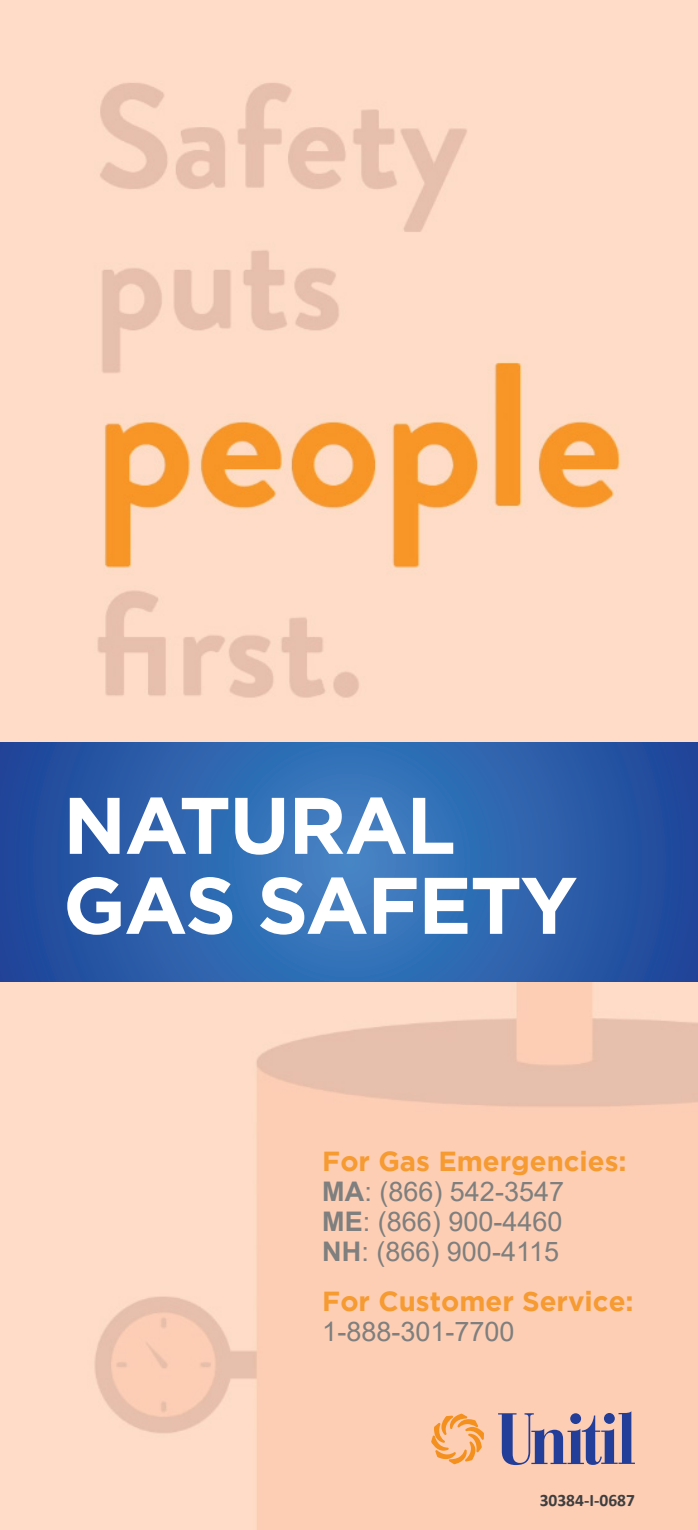
<style>
.page{position:relative;width:698px;height:1530px;background:#fff}
.page>*{position:absolute;margin:0;border:0;box-sizing:border-box;transform-origin:0 0}
.t1{font:700 80px/80px "Gotham";letter-spacing:-.02em;color:#fff}
.t2{font:700 27.5px "Gotham";color:#f69a32}
.t3{font:27px "Arial";color:#7e7f7e}
.t4{font:700 17.5px "Calibri";color:#3e3e3f}
.s1{font-weight:700}
</style>
<div class="page">
<div style="left:0;top:0;width:698px;height:758px;background:#ffdcc8"></div>
<img style="left:97px;top:83px;width:524px;height:615px">
<img style="left:0;top:981px;width:698px;height:549px">
<svg style="left:0;top:742px;width:698px;height:239px;background:#2d62ac"></svg>
<svg style="left:431px;top:1414px;width:53px;height:50px;background:#f9b77e"></svg>
<svg style="left:498px;top:1411px;width:137px;height:54px;background:#a191a8"></svg>
<p class="t1" style="left:63px;top:785px;width:516px">NATURAL<br>GAS SAFETY</p>
<p class="t2" style="left:322px;top:1145px;width:306px">For Gas Emergencies:</p>
<p class="t3" style="left:322px;top:1173px;width:243px"><span class="s1">MA</span>: (866) 542-3547</p>
<p class="t3" style="left:322px;top:1203px;width:242px"><span class="s1">ME</span>: (866) 900-4460</p>
<p class="t3" style="left:322px;top:1233px;width:238px"><span class="s1">NH</span>: (866) 900-4115</p>
<p class="t2" style="left:322px;top:1285px;width:313px">For Customer Service:</p>
<p class="t3" style="left:322px;top:1313px;width:194px">1-888-301-7700</p>
<p class="t4" style="left:539px;top:1488px;width:97px">30384-I-0687</p>
</div>
